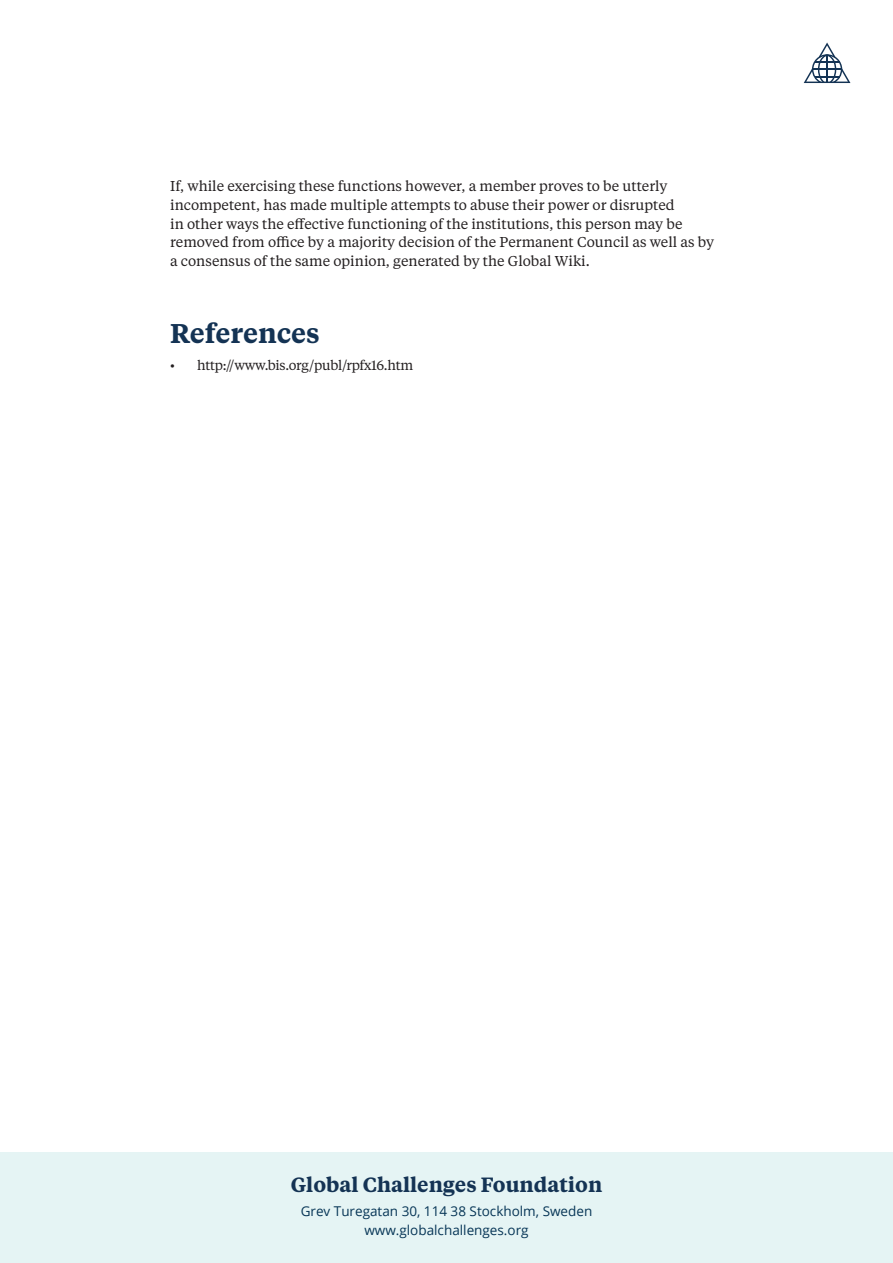
<style>
.page{position:relative;width:893px;height:1263px;background:#fff}
.page>*{position:absolute;margin:0;border:0;box-sizing:border-box;transform-origin:0 0}
.Fact_box_heading{font:600 27px "Tiempos Text";color:#143354}
.Fact_box_heading_cop{font:600 20.55px "Tiempos Text";color:#143354}
.t1{font:14.25px/18.8px "Tiempos Text";color:#231f20}
.Fact_box_body_copy{font:13.5px/19.5px "Open Sans";color:#063556;text-align:center}
.t2{font:13.5px "Tiempos Text";letter-spacing:-.02em;color:#231f20}
.t3{font:12px "Open Sans";color:#143354}
</style>
<div class="page">
<svg style="left:804px;top:43px;width:46px;height:40px"></svg>
<div style="left:0;top:1152px;width:893px;height:111px;background:#e5f4f4"></div>
<p class="t1" style="left:170px;top:176px;width:546px">If, while exercising these functions however, a member proves to be utterly incompetent, has made multiple attempts to abuse their power or disrupted<br>in other ways the effective functioning of the institutions, this person may be removed from office by a majority decision of the Permanent Council as well as by a consensus of the same opinion, generated by the Global Wiki.</p>
<p class="Fact_box_heading" style="left:170px;top:315px;width:151px">References</p>
<p class="t2" style="left:170px;top:356px;width:245px">• http://www.bis.org/publ/rpfx16.htm</p>
<p class="Fact_box_heading_cop" style="left:291px;top:1171px;width:313px">Global Challenges Foundation</p>
<p class="Fact_box_body_copy" style="left:301px;top:1200px;width:293px">Grev Turegatan 30, 114 38 Stockholm, Sweden www.globalchallenges.org</p>
<p class="t3" style="left:440px;top:1205px;width:15px">12</p>
</div>
